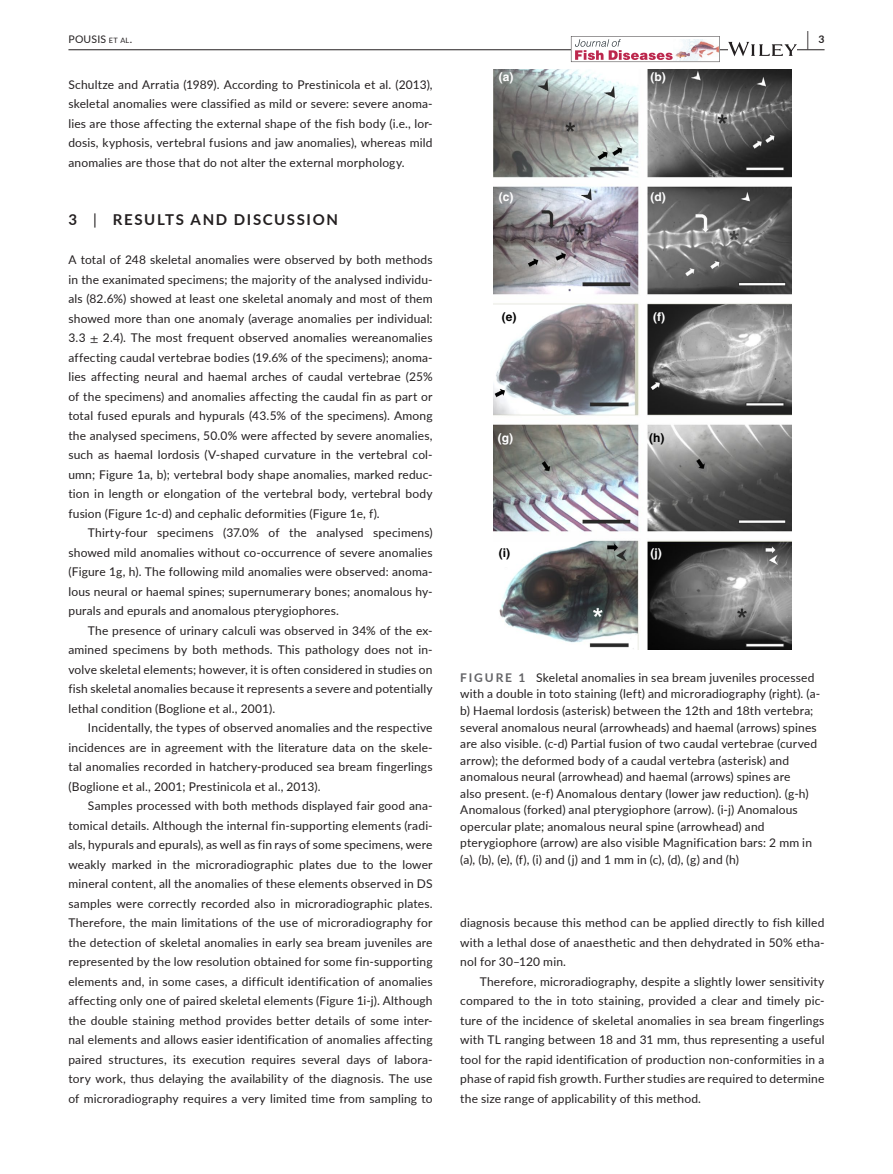
<style>
.page{position:relative;width:893px;height:1174px;background:#fff}
.page>*{position:absolute;margin:0;border:0;box-sizing:border-box;transform-origin:0 0}
.t1{font:700 19.5px "Lato";color:#231f20;scale:.43 1}
.t2{font:700 15px "Lato";letter-spacing:.11em;color:#231f20}
.t3{font:12px/19.5px "Lato";letter-spacing:.015em;color:#231f20;text-align:justify}
.t4{font:700 12px "Helvetica";color:#fff}
.t5{font:700 12px "Helvetica";color:#000}
.t6{font:10.5px "Lato";letter-spacing:.015em;color:#231f20}
.s1{font-size:7.35px}
.s2{font-weight:400}
.s3{font-family:"STIX"}
.s4{font-weight:700;color:#636366}
</style>
<div class="page">
<hr style="left:68px;top:49px;width:756px;height:1px;background:#231f20">
<svg style="left:571px;top:36px;width:149px;height:26px"></svg>
<svg style="left:728px;top:42px;width:69px;height:14px"></svg>
<img style="left:494px;top:69px;width:297px;height:581px">
<p class="t6" style="left:68px;top:31px;width:65px">POUSIS <span class="s1">et al</span>.</p>
<h1 class="t1" style="left:807px;top:25px;width:43px">| <sup>3</sup></h1>
<p class="t3" style="left:68px;top:74px;width:366px">Schultze and Arratia (1989). According to Prestinicola et al. (2013), skeletal anomalies were classified as mild or severe: severe anoma&shy;lies are those affecting the external shape of the fish body (i.e., lor&shy;dosis, kyphosis, vertebral fusions and jaw anomalies), whereas mild anomalies are those that do not alter the external morphology.</p>
<p class="t4" style="left:499px;top:69px;width:16px">(a)</p>
<p class="t4" style="left:650px;top:69px;width:17px">(b)</p>
<p class="t2" style="left:68px;top:209px;width:271px">3 <span class="s2">|</span> RESULTS AND DISCUSSION</p>
<p class="t3" style="left:68px;top:249px;width:366px">A total of 248 skeletal anomalies were observed by both methods in the exanimated specimens; the majority of the analysed individu&shy;als (82.6%) showed at least one skeletal anomaly and most of them showed more than one anomaly (average anomalies per individual:<br>3.3 <span class="s3">±</span> 2.4). The most frequent observed anomalies wereanomalies affecting caudal vertebrae bodies (19.6% of the specimens); anoma&shy;lies affecting neural and haemal arches of caudal vertebrae (25% of the specimens) and anomalies affecting the caudal fin as part or total fused epurals and hypurals (43.5% of the specimens). Among the analysed specimens, 50.0% were affected by severe anomalies, such as haemal lordosis (V-shaped curvature in the vertebral col&shy;umn; Figure 1a, b); vertebral body shape anomalies, marked reduc&shy;tion in length or elongation of the vertebral body, vertebral body fusion (Figure 1c-d) and cephalic deformities (Figure 1e, f).</p>
<p class="t3" style="left:68px;top:522px;width:366px;text-indent:20px">Thirty-four specimens (37.0% of the analysed specimens) showed mild anomalies without co-occurrence of severe anomalies (Figure 1g, h). The following mild anomalies were observed: anoma&shy;lous neural or haemal spines; supernumerary bones; anomalous hy&shy;purals and epurals and anomalous pterygiophores.</p>
<p class="t3" style="left:68px;top:620px;width:366px;text-indent:20px">The presence of urinary calculi was observed in 34% of the ex&shy;amined specimens by both methods. This pathology does not in&shy;volve skeletal elements; however, it is often considered in studies on fish skeletal anomalies because it represents a severe and potentially lethal condition (Boglione et al., 2001).</p>
<p class="t3" style="left:68px;top:717px;width:366px;text-indent:20px">Incidentally, the types of observed anomalies and the respective incidences are in agreement with the literature data on the skele&shy;tal anomalies recorded in hatchery-produced sea bream fingerlings (Boglione et al., 2001; Prestinicola et al., 2013).</p>
<p class="t3" style="left:68px;top:795px;width:366px;text-indent:20px">Samples processed with both methods displayed fair good ana&shy;tomical details. Although the internal fin-supporting elements (radi&shy;als, hypurals and epurals), as well as fin rays of some specimens, were weakly marked in the microradiographic plates due to the lower mineral content, all the anomalies of these elements observed in DS samples were correctly recorded also in microradiographic plates.<br>Therefore, the main limitations of the use of microradiography for the detection of skeletal anomalies in early sea bream juveniles are represented by the low resolution obtained for some fin-supporting elements and, in some cases, a difficult identification of anomalies affecting only one of paired skeletal elements (Figure 1i-j). Although the double staining method provides better details of some inter&shy;nal elements and allows easier identification of anomalies affecting paired structures, its execution requires several days of labora&shy;tory work, thus delaying the availability of the diagnosis. The use of microradiography requires a very limited time from sampling to</p>
<p class="t4" style="left:499px;top:190px;width:16px">(c)</p>
<p class="t4" style="left:650px;top:190px;width:17px">(d)</p>
<p class="t5" style="left:502px;top:310px;width:16px">(e)</p>
<p class="t4" style="left:653px;top:310px;width:13px">(f)</p>
<p class="t4" style="left:498px;top:430px;width:17px">(g)</p>
<p class="t5" style="left:649px;top:430px;width:17px">(h)</p>
<p class="t5" style="left:499px;top:545px;width:13px">(i)</p>
<p class="t4" style="left:650px;top:545px;width:13px">(j)</p>
<p class="t3" style="left:460px;top:669px;width:361px;line-height:16.5px;text-align:left"><span class="s4">FIGURE 1</span> Skeletal anomalies in sea bream juveniles processed with a double in toto staining (left) and microradiography (right). (a&shy;b) Haemal lordosis (asterisk) between the 12th and 18th vertebra; several anomalous neural (arrowheads) and haemal (arrows) spines are also visible. (c-d) Partial fusion of two caudal vertebrae (curved arrow); the deformed body of a caudal vertebra (asterisk) and anomalous neural (arrowhead) and haemal (arrows) spines are<br>also present. (e-f) Anomalous dentary (lower jaw reduction). (g-h)<br>Anomalous (forked) anal pterygiophore (arrow). (i-j) Anomalous opercular plate; anomalous neural spine (arrowhead) and pterygiophore (arrow) are also visible Magnification bars: 2 mm in (a), (b), (e), (f), (i) and (j) and 1 mm in (c), (d), (g) and (h)</p>
<p class="t3" style="left:460px;top:912px;width:366px">diagnosis because this method can be applied directly to fish killed with a lethal dose of anaesthetic and then dehydrated in 50% etha&shy;nol for 30–120 min.</p>
<p class="t3" style="left:460px;top:971px;width:366px;text-indent:20px">Therefore, microradiography, despite a slightly lower sensitivity compared to the in toto staining, provided a clear and timely pic&shy;ture of the incidence of skeletal anomalies in sea bream fingerlings with TL ranging between 18 and 31 mm, thus representing a useful tool for the rapid identification of production non-conformities in a phase of rapid fish growth. Further studies are required to determine the size range of applicability of this method.</p>
</div>
